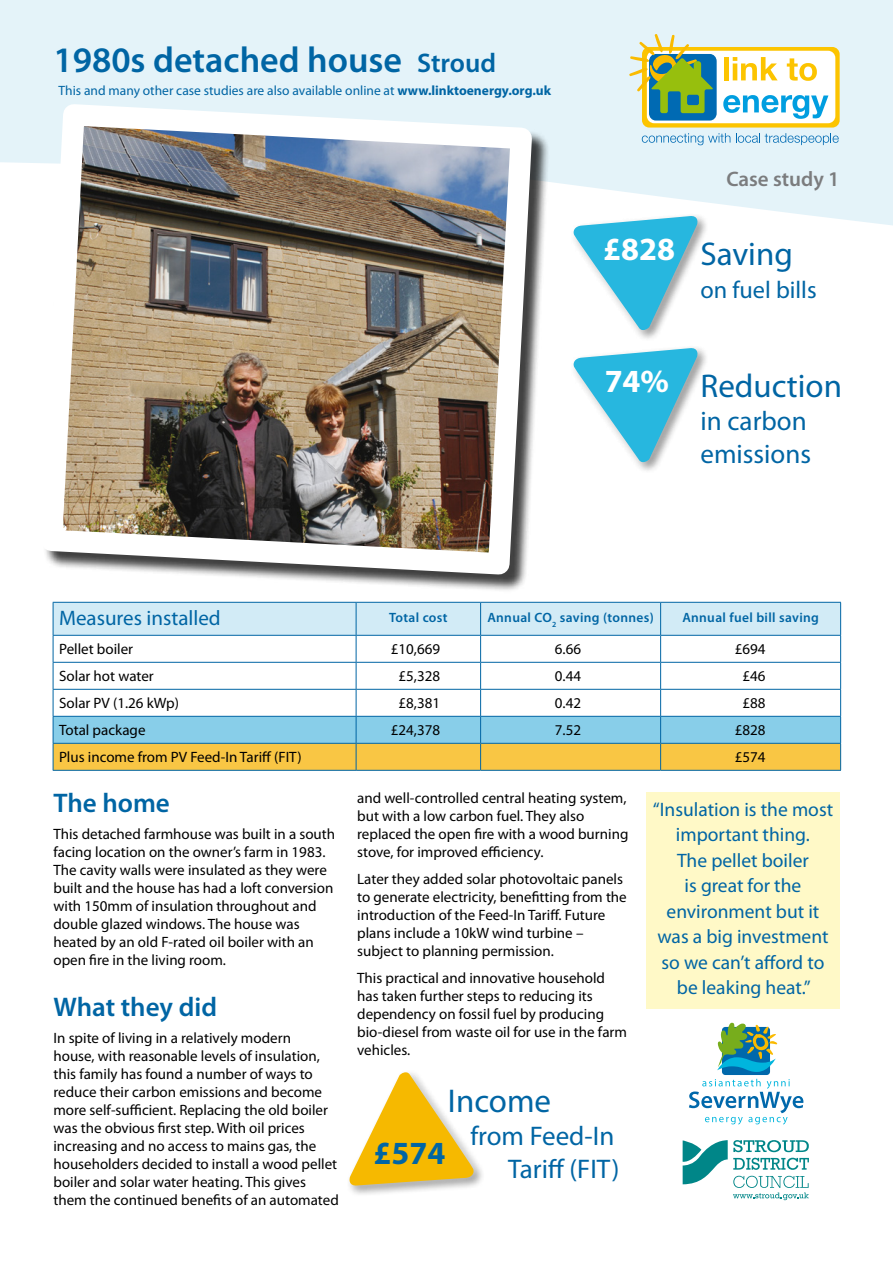
<style>
.page{position:relative;width:893px;height:1263px;background:#fff}
.page>*{position:absolute;margin:0;border:0;box-sizing:border-box;transform-origin:0 0}
.t1{font:600 36px "Myriad Pro";color:#0065a4}
.t2{font:33px "Myriad Pro";color:#0065a4}
.t3{font:700 32.4px "Myriad Pro";color:#fff}
.t4{font:700 32.4px "Myriad Pro";color:#0065a4}
.t5{font:27px/33px "Myriad Pro";color:#0065a4}
.t6{font:600 27px "Myriad Pro";color:#0065a4}
.t7{font:24.3px "Myriad Pro";color:#0065a4}
.t8{font:21px "Myriad Pro";color:#0065a4}
.t9{font:600 21px "Myriad Pro";color:#7b7c7e}
.t10{font:19.5px/25.5px "Myriad Pro";color:#0065a4;text-align:center}
.t11{font:15px/18px "Myriad Pro";color:#000}
.t12{font:13.5px "Myriad Pro";color:#0065a4}
.t13{font:600 13.5px "Myriad Pro";letter-spacing:.025em;color:#0065a4}
.s1{font-size:27px}
.s2{font-weight:700}
</style>
<div class="page">
<div style="left:0;top:0;width:893px;height:226px;background:#e4f3f9"></div>
<svg style="left:53px;top:602px;width:788px;height:168px"></svg>
<hr style="left:53px;top:770px;width:303px;height:1px;background:#0065a4">
<hr style="left:356px;top:770px;width:125px;height:1px;background:#0065a4">
<hr style="left:481px;top:770px;width:180px;height:1px;background:#0065a4">
<hr style="left:661px;top:770px;width:180px;height:1px;background:#0065a4">
<img style="left:29px;top:92px;width:515px;height:494px">
<svg style="left:535px;top:161px;width:177px;height:316px"></svg>
<svg style="left:349px;top:1072px;width:133px;height:122px"></svg>
<div style="left:646px;top:792px;width:193px;height:216px;background:#fff9c7"></div>
<svg style="left:683px;top:1140px;width:126px;height:60px"></svg>
<div style="left:722px;top:1027px;width:48px;height:48px;background:#0068ab;border-radius:3px"></div>
<svg style="left:689px;top:1079px;width:114px;height:45px"></svg>
<svg style="left:717px;top:1023px;width:60px;height:49px"></svg>
<svg style="left:642px;top:47px;width:198px;height:81px;background:#fac91d"></svg>
<div style="left:647px;top:51px;width:188px;height:72px;background:#fff;border-radius:7px"></div>
<div style="left:649px;top:54px;width:68px;height:67px;background:#006ab3;border-radius:7px"></div>
<svg style="left:629px;top:34px;width:84px;height:79px"></svg>
<svg style="left:642px;top:133px;width:88px;height:12px"></svg>
<svg style="left:736px;top:133px;width:103px;height:12px"></svg>
<div style="left:724px;top:57px;width:5px;height:23px;background:#fcc400"></div>
<svg style="left:733px;top:57px;width:45px;height:23px"></svg>
<svg style="left:787px;top:58px;width:30px;height:23px"></svg>
<svg style="left:723px;top:95px;width:105px;height:24px"></svg>
<h1 class="t1" style="left:53px;top:40px;width:444px">1980s detached house <span class="s1">Stroud</span></h1>
<p class="t12" style="left:59px;top:83px;width:494px">This and many other case studies are also available online at <span class="s2">www.linktoenergy.org.uk</span></p>
<h3 class="t3" style="left:603px;top:230px;width:73px">£828</h3>
<h3 class="t9" style="left:726px;top:167px;width:115px">Case study 1</h3>
<h2 class="t2" style="left:700px;top:236px;width:94px">Saving</h2>
<h3 class="t7" style="left:700px;top:277px;width:118px">on fuel bills</h3>
<h3 class="t3" style="left:605px;top:363px;width:66px">74%</h3>
<h2 class="t2" style="left:700px;top:368px;width:143px">Reduction</h2>
<h3 class="t5" style="left:700px;top:405px;width:112px">in carbon emissions</h3>
<h3 class="t8" style="left:59px;top:607px;width:163px">Measures installed</h3>
<p class="t13" style="left:389px;top:610px;width:60px">Total cost</p>
<p class="t13" style="left:487px;top:610px;width:168px">Annual CO<sub>2</sub> saving (tonnes)</p>
<p class="t13" style="left:682px;top:610px;width:138px">Annual fuel bill saving</p>
<p class="t11" style="left:59px;top:640px;width:76px">Pellet boiler</p>
<p class="t11" style="left:391px;top:640px;width:51px">£10,669</p>
<p class="t11" style="left:555px;top:640px;width:28px">6.66</p>
<p class="t11" style="left:735px;top:640px;width:32px">£694</p>
<p class="t11" style="left:59px;top:667px;width:96px">Solar hot water</p>
<p class="t11" style="left:398px;top:667px;width:43px">£5,328</p>
<p class="t11" style="left:555px;top:667px;width:28px">0.44</p>
<p class="t11" style="left:742px;top:667px;width:25px">£46</p>
<p class="t11" style="left:59px;top:694px;width:122px">Solar PV (1.26 kWp)</p>
<p class="t11" style="left:398px;top:694px;width:43px">£8,381</p>
<p class="t11" style="left:555px;top:694px;width:28px">0.42</p>
<p class="t11" style="left:742px;top:694px;width:25px">£88</p>
<p class="t11" style="left:59px;top:721px;width:88px">Total package</p>
<p class="t11" style="left:391px;top:721px;width:51px">£24,378</p>
<p class="t11" style="left:555px;top:721px;width:28px">7.52</p>
<p class="t11" style="left:735px;top:721px;width:32px">£828</p>
<p class="t11" style="left:59px;top:748px;width:244px">Plus income from PV Feed-In Tariff (FIT)</p>
<p class="t11" style="left:735px;top:748px;width:32px">£574</p>
<p class="t11" style="left:357px;top:790px;width:273px">and well-controlled central heating system, but with a low carbon fuel. They also replaced the open fire with a wood burning stove, for improved efficiency.</p>
<p class="t11" style="left:357px;top:871px;width:271px">Later they added solar photovoltaic panels to generate electricity, benefitting from the introduction of the Feed-In Tariff. Future plans include a 10kW wind turbine – subject to planning permission.</p>
<p class="t11" style="left:357px;top:970px;width:271px">This practical and innovative household has taken further steps to reducing its dependency on fossil fuel by producing bio-diesel from waste oil for use in the farm vehicles.</p>
<h3 class="t6" style="left:53px;top:788px;width:118px">The home</h3>
<p class="t11" style="left:53px;top:826px;width:283px">This detached farmhouse was built in a south facing location on the owner’s farm in 1983.<br>The cavity walls were insulated as they were built and the house has had a loft conversion with 150mm of insulation throughout and double glazed windows. The house was heated by an old F-rated oil boiler with an open fire in the living room.</p>
<h3 class="t6" style="left:53px;top:992px;width:165px">What they did</h3>
<p class="t11" style="left:53px;top:1030px;width:287px">In spite of living in a relatively modern<br>house, with reasonable levels of insulation, this family has found a number of ways to reduce their carbon emissions and become more self-sufficient. Replacing the old boiler was the obvious first step. With oil prices increasing and no access to mains gas, the householders decided to install a wood pellet boiler and solar water heating. This gives them the continued benefits of an automated</p>
<h3 class="t10" style="left:653px;top:797px;width:182px">“Insulation is the most important thing.<br>The pellet boiler<br>is great for the environment but it was a big investment so we can’t afford to be leaking heat.”</h3>
<h2 class="t2" style="left:448px;top:1083px;width:105px">Income</h2>
<h3 class="t5" style="left:470px;top:1120px;width:151px;text-align:right">from Feed-In<br>Tariff (FIT)</h3>
<h3 class="t4" style="left:373px;top:1135px;width:73px">£574</h3>
</div>
